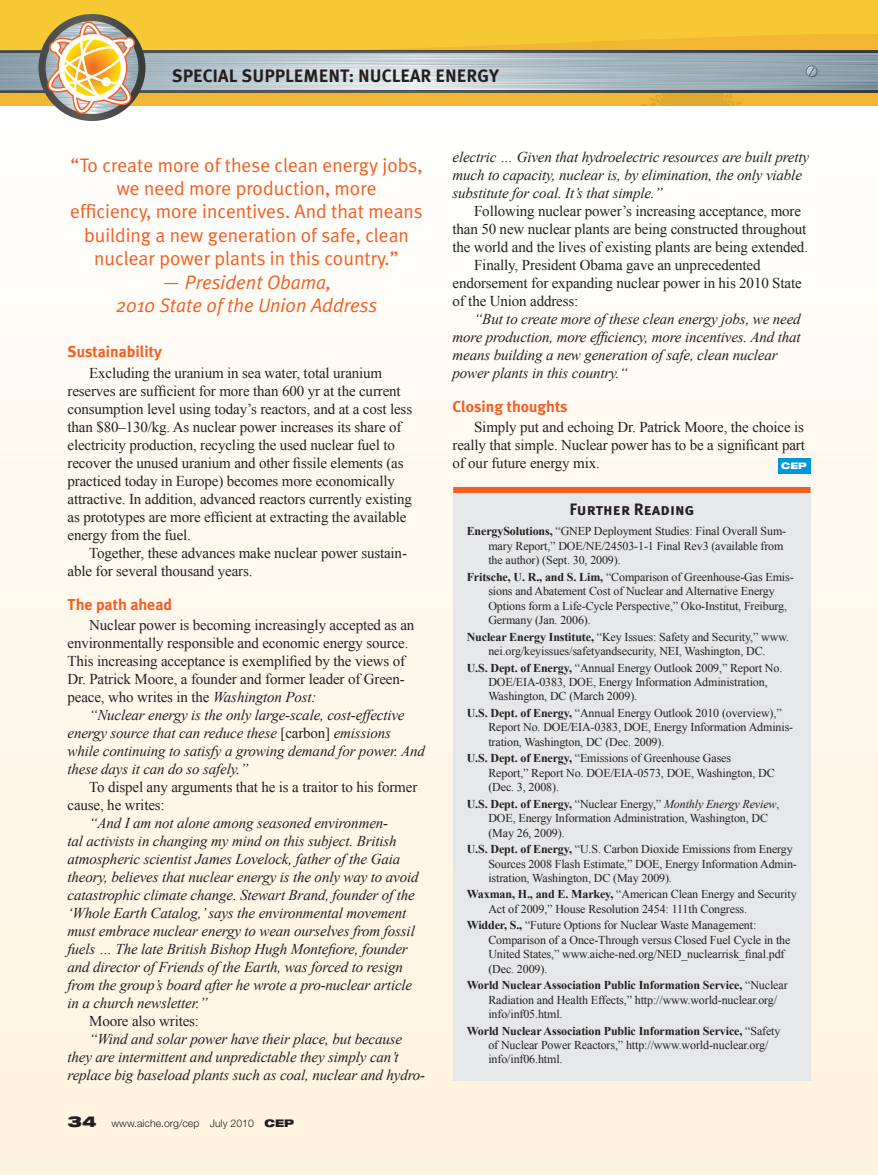
<style>
.page{position:relative;width:878px;height:1175px;background:#fff}
.page>*{position:absolute;margin:0;border:0;box-sizing:border-box;transform-origin:0 0}
.t1{font:19.5px/23.4px "Meta Plus Normal";color:#f15f24;text-align:center}
.t2{font:italic 19.5px/23.4px "Meta Plus Normal";color:#f15f24;text-align:center}
.t3{font:18px "Meta Plus Bold Caps";color:#231f20}
.t4{font:16.5px "Meta Plus Bold Caps";color:#231f20}
.t5{font:700 15.75px "Meta Plus";color:#f15f24}
.t6{font:15px/18px "Times New Roman";letter-spacing:-.01em;color:#231f20}
.t7{font:italic 15px/18px "Times New Roman";letter-spacing:-.01em;color:#231f20}
.t8{font:12px/14.4px "Times New Roman";letter-spacing:-.01em;color:#231f20}
.t9{font:300 10.5px "Helvetica Neue";color:#231f20}
.t10{font:900 expanded 9px "Helvetica Neue";color:#fff}
.s1{font-style:italic}
.s2{font-style:normal}
.s3{font-weight:900;font-stretch:expanded;font-size:15px}
.s4{font-weight:900;font-stretch:expanded}
.s5{font-weight:700}
</style>
<div class="page">
<div style="left:0;top:95px;width:878px;height:1079px;background:linear-gradient(to bottom,#fffefc,#fef3dd)"></div>
<svg style="left:0;top:0;width:878px;height:121px;background:#d7c17a"></svg>
<div style="left:453px;top:487px;width:357px;height:593px;background:#e6e7e8"></div>
<div style="left:453px;top:487px;width:357px;height:6px;background:#f15f24"></div>
<div style="left:777px;top:458px;width:33px;height:15px;background:#0096d7"></div>
<h2 class="t3" style="left:172px;top:65px;width:328px">SPECIAL SUPPLEMENT: NUCLEAR ENERGY</h2>
<h1 class="t1" style="left:70px;top:153px;width:354px">“To create more of these clean energy jobs, we need more production, more<br>efficiency, more incentives. And that means building a new generation of safe, clean nuclear power plants in this country.”</h1>
<h1 class="t2" style="left:116px;top:270px;width:263px">— President Obama,<br>2010 State of the Union Address</h1>
<h3 class="t5" style="left:68px;top:342px;width:96px">Sustainability</h3>
<p class="t6" style="left:68px;top:364px;width:346px;text-indent:22px">Excluding the uranium in sea water, total uranium reserves are sufficient for more than 600 yr at the current consumption level using today’s reactors, and at a cost less than $80–130/kg. As nuclear power increases its share of electricity production, recycling the used nuclear fuel to recover the unused uranium and other fissile elements (as practiced today in Europe) becomes more economically attractive. In addition, advanced reactors currently existing as prototypes are more efficient at extracting the available energy from the fuel.</p>
<p class="t6" style="left:68px;top:544px;width:341px;text-indent:22px">Together, these advances make nuclear power sustain&shy;able for several thousand years.</p>
<h3 class="t5" style="left:68px;top:596px;width:106px">The path ahead</h3>
<p class="t6" style="left:68px;top:616px;width:348px;text-indent:22px">Nuclear power is becoming increasingly accepted as an environmentally responsible and economic energy source.<br>This increasing acceptance is exemplified by the views of Dr. Patrick Moore, a founder and former leader of Green&shy;peace, who writes in the <span class="s1">Washington Post:</span></p>
<p class="t7" style="left:68px;top:706px;width:359px;text-indent:22px">“Nuclear energy is the only large-scale, cost-effective energy source that can reduce these <span class="s2">[carbon]</span> emissions while continuing to satisfy a growing demand for power. And these days it can do so safely.”</p>
<p class="t6" style="left:68px;top:778px;width:351px;text-indent:22px">To dispel any arguments that he is a traitor to his former cause, he writes:</p>
<p class="t7" style="left:68px;top:814px;width:352px;text-indent:22px">“And I am not alone among seasoned environmen-<br>tal activists in changing my mind on this subject. British atmospheric scientist James Lovelock, father of the Gaia theory, believes that nuclear energy is the only way to avoid catastrophic climate change. Stewart Brand, founder of the ‘Whole Earth Catalog,’ says the environmental movement must embrace nuclear energy to wean ourselves from fossil fuels … The late British Bishop Hugh Montefiore, founder and director of Friends of the Earth, was forced to resign from the group’s board after he wrote a pro-nuclear article in a church newsletter.”</p>
<p class="t6" style="left:89px;top:1012px;width:111px">Moore also writes:</p>
<p class="t7" style="left:68px;top:1030px;width:359px;text-indent:22px">“Wind and solar power have their place, but because they are intermittent and unpredictable they simply can’t replace big baseload plants such as coal, nuclear and hydro-</p>
<p class="t9" style="left:68px;top:1117px;width:228px"><span class="s3">34</span> www.aiche.org/cep July 2010 <span class="s4">CEP</span></p>
<p class="t7" style="left:452px;top:148px;width:358px">electric … Given that hydroelectric resources are built pretty much to capacity, nuclear is, by elimination, the only viable substitute for coal. It’s that simple.”</p>
<p class="t6" style="left:474px;top:202px;width:328px">Following nuclear power’s increasing acceptance, more</p>
<p class="t6" style="left:452px;top:220px;width:355px">than 50 new nuclear plants are being constructed throughout</p>
<p class="t6" style="left:452px;top:238px;width:357px">the world and the lives of existing plants are being extended.</p>
<p class="t6" style="left:474px;top:256px;width:288px">Finally, President Obama gave an unprecedented</p>
<p class="t6" style="left:452px;top:274px;width:351px">endorsement for expanding nuclear power in his 2010 State</p>
<p class="t6" style="left:452px;top:292px;width:127px">of the Union address:</p>
<p class="t7" style="left:452px;top:310px;width:350px;text-indent:22px">“But to create more of these clean energy jobs, we need more production, more efficiency, more incentives. And that means building a new generation of safe, clean nuclear power plants in this country.“</p>
<h3 class="t5" style="left:452px;top:398px;width:117px">Closing thoughts</h3>
<p class="t6" style="left:452px;top:418px;width:354px;text-align:justify;text-indent:22px">Simply put and echoing Dr. Patrick Moore, the choice is really that simple. Nuclear power has to be a significant part of our future energy mix.</p>
<h3 class="t4" style="left:569px;top:499px;width:126px">Further Reading</h3>
<p class="t8" style="left:488px;top:524px;width:299px;text-indent:-22px"><span class="s5">EnergySolutions,</span> “GNEP Deployment Studies: Final Overall Sum&shy;mary Report,” DOE/NE/24503-1-1 Final Rev3 (available from the author) (Sept. 30, 2009).</p>
<p class="t8" style="left:488px;top:569px;width:307px;text-indent:-22px"><span class="s5">Fritsche, U. R., and S. Lim,</span> “Comparison of Greenhouse-Gas Emis&shy;sions and Abatement Cost of Nuclear and Alternative Energy Options form a Life-Cycle Perspective,” Oko-Institut, Freiburg, Germany (Jan. 2006).</p>
<p class="t8" style="left:467px;top:629px;width:324px;text-align:center"><span class="s5">Nuclear Energy Institute,</span> “Key Issues: Safety and Security,” www. nei.org/keyissues/safetyandsecurity, NEI, Washington, DC.</p>
<p class="t8" style="left:488px;top:660px;width:295px;text-indent:-22px"><span class="s5">U.S. Dept. of Energy,</span> “Annual Energy Outlook 2009,” Report No.<br>DOE/EIA-0383, DOE, Energy Information Administration,<br>Washington, DC (March 2009).</p>
<p class="t8" style="left:488px;top:705px;width:306px;text-indent:-22px"><span class="s5">U.S. Dept. of Energy,</span> “Annual Energy Outlook 2010 (overview),”<br>Report No. DOE/EIA-0383, DOE, Energy Information Adminis&shy;tration, Washington, DC (Dec. 2009).</p>
<p class="t8" style="left:488px;top:751px;width:288px;text-indent:-22px"><span class="s5">U.S. Dept. of Energy,</span> “Emissions of Greenhouse Gases<br>Report,” Report No. DOE/EIA-0573, DOE, Washington, DC (Dec. 3, 2008).</p>
<p class="t8" style="left:488px;top:796px;width:292px;text-indent:-22px"><span class="s5">U.S. Dept. of Energy,</span> “Nuclear Energy,” <span class="s1">Monthly Energy Review</span>,<br>DOE, Energy Information Administration, Washington, DC (May 26, 2009).</p>
<p class="t8" style="left:488px;top:841px;width:310px;text-indent:-22px"><span class="s5">U.S. Dept. of Energy,</span> “U.S. Carbon Dioxide Emissions from Energy<br>Sources 2008 Flash Estimate,” DOE, Energy Information Admin&shy;istration, Washington, DC (May 2009).</p>
<p class="t8" style="left:488px;top:887px;width:310px;text-indent:-22px"><span class="s5">Waxman, H., and E. Markey,</span> “American Clean Energy and Security<br>Act of 2009,” House Resolution 2454: 111th Congress.</p>
<p class="t8" style="left:488px;top:918px;width:303px;text-indent:-22px"><span class="s5">Widder, S.,</span> “Future Options for Nuclear Waste Management:<br>Comparison of a Once-Through versus Closed Fuel Cycle in the United States,” www.aiche-ned.org/NED_nuclearrisk_final.pdf (Dec. 2009).</p>
<p class="t8" style="left:488px;top:977px;width:301px;text-indent:-22px"><span class="s5">World Nuclear Association Public Information Service,</span> “Nuclear<br>Radiation and Health Effects,” http://www.world-nuclear.org/ info/inf05.html.</p>
<p class="t8" style="left:488px;top:1023px;width:293px;text-indent:-22px"><span class="s5">World Nuclear Association Public Information Service,</span> “Safety of Nuclear Power Reactors,” http://www.world-nuclear.org/ info/inf06.html.</p>
<p class="t10" style="left:781px;top:460px;width:27px">CEP</p>
</div>
